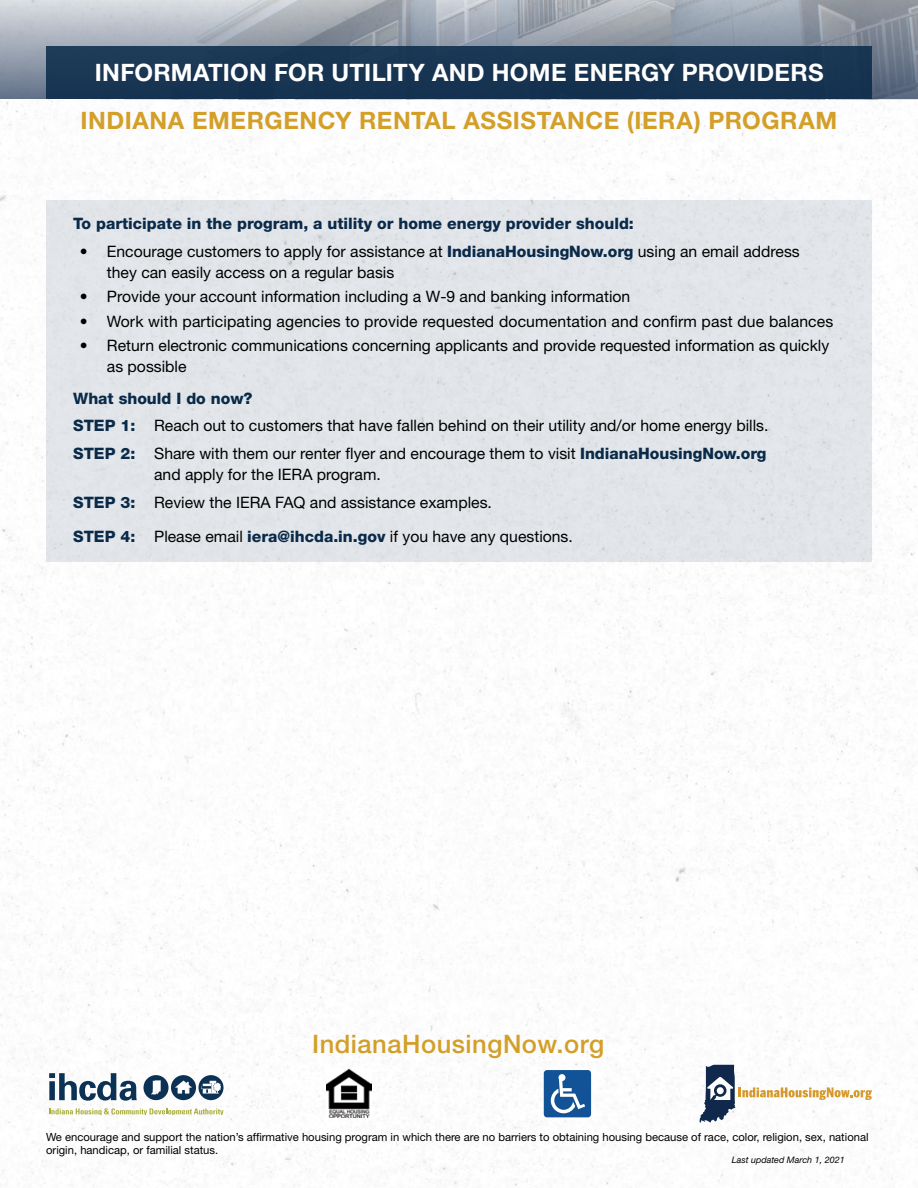
<style>
.page{position:relative;width:918px;height:1188px;background:#fff}
.page>*{position:absolute;margin:0;border:0;box-sizing:border-box;transform-origin:0 0}
.t1{font:500 25.5px "Helvetica Neue LT Std";letter-spacing:.02em;color:#d39f29}
.t2{font:700 24px "Helvetica Neue LT Std";letter-spacing:.025em;color:#d39f29}
.t3{font:700 24px "Helvetica Neue LT Std";letter-spacing:.01em;color:#fff}
.t4{font:15.75px/27.8px "Helvetica Neue LT Std";color:#000}
.t5{font:800 15.75px "Helvetica Neue LT Std";color:#0a2a49}
.t6{font:11.25px/13.5px "Helvetica Neue LT Std";color:#000}
.t7{font:italic 9px "Helvetica Neue LT Std";color:#000}
.s1{font-weight:800;color:#0a2a49}
</style>
<div class="page">
<img style="left:0;top:99px;width:918px;height:1089px">
<svg style="left:49px;top:1108px;width:175px;height:7px"></svg>
<svg style="left:143px;top:1075px;width:81px;height:25px"></svg>
<svg style="left:49px;top:1073px;width:88px;height:28px"></svg>
<img style="left:326px;top:1069px;width:46px;height:49px">
<svg style="left:700px;top:1065px;width:172px;height:58px"></svg>
<div style="left:544px;top:1070px;width:47px;height:47px;background:#125296;border-radius:3px"></div>
<svg style="left:551px;top:1074px;width:34px;height:39px"></svg>
<svg style="left:0;top:0;width:918px;height:99px"></svg>
<div style="left:46px;top:46px;width:826px;height:53px;background:#173552"></div>
<div style="left:46px;top:201px;width:826px;height:361px;background:#e1e4e8"></div>
<h2 class="t3" style="left:95px;top:58px;width:730px">INFORMATION FOR UTILITY AND HOME ENERGY PROVIDERS</h2>
<h2 class="t2" style="left:81px;top:105px;width:758px">INDIANA EMERGENCY RENTAL ASSISTANCE (IERA) PROGRAM</h2>
<p class="t5" style="left:73px;top:214px;width:562px">To participate in the program, a utility or home energy provider should:</p>
<p class="t4" style="left:107px;top:240px;width:694px;line-height:21px;text-indent:-27px">• Encourage customers to apply for assistance at <span class="s1">IndianaHousingNow.org</span> using an email address they can easily access on a regular basis</p>
<p class="t4" style="left:80px;top:283px;width:552px">• Provide your account information including a W-9 and banking information</p>
<p class="t4" style="left:80px;top:307px;width:755px">• Work with participating agencies to provide requested documentation and confirm past due balances</p>
<p class="t4" style="left:107px;top:335px;width:724px;line-height:21px;text-indent:-27px">• Return electronic communications concerning applicants and provide requested information as quickly as possible</p>
<p class="t4" style="left:73px;top:384px;width:697px"><span class="s1">What should I do now?<br>STEP 1:</span> Reach out to customers that have fallen behind on their utility and/or home energy bills.<br><span class="s1">STEP 2:</span> Share with them our renter flyer and encourage them to visit <span class="s1">IndianaHousingNow.org</span></p>
<p class="t4" style="left:73px;top:460px;width:420px;text-indent:81px">and apply for the IERA program.<br><span class="s1">STEP 3:</span> Review the IERA FAQ and assistance examples.</p>
<p class="t4" style="left:73px;top:523px;width:501px"><span class="s1">STEP 4:</span> Please email <span class="s1">iera@ihcda.in.gov</span> if you have any questions.</p>
<h1 class="t1" style="left:312px;top:1028px;width:294px">IndianaHousingNow.org</h1>
<p class="t6" style="left:46px;top:1130px;width:824px">We encourage and support the nation’s affirmative housing program in which there are no barriers to obtaining housing because of race, color, religion, sex, national origin, handicap, or familial status.</p>
<p class="t7" style="left:732px;top:1155px;width:115px">Last updated March 1, 2021</p>
</div>
